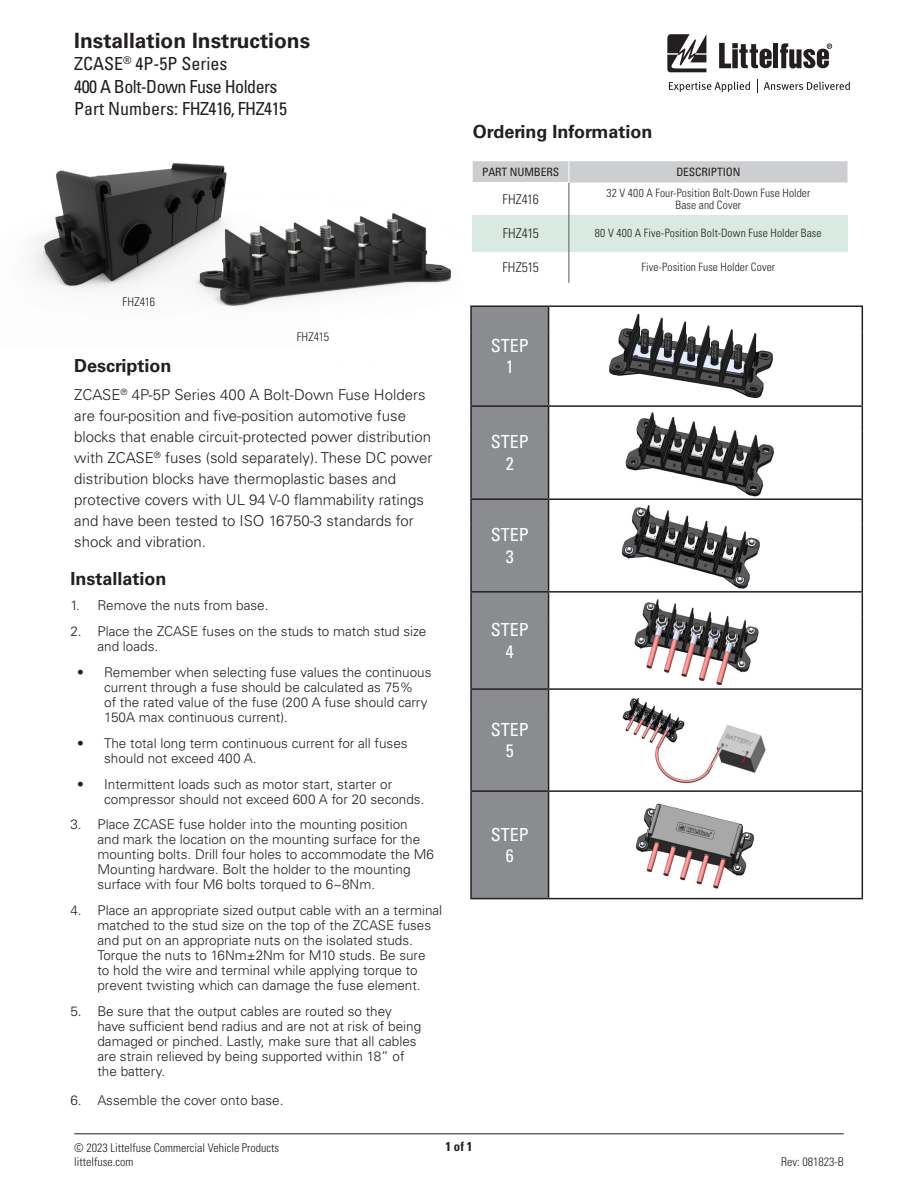
<style>
.page{position:relative;width:918px;height:1188px;background:#fff}
.page>*{position:absolute;margin:0;border:0;box-sizing:border-box;transform-origin:0 0}
.t1{font:700 21px "Univers LT Std";color:#231f20}
.t2{font:condensed 18px/22.5px "Univers LT Std";letter-spacing:-.03em;color:#231f20}
.Green_Subheads{font:700 18px "Univers LT Std";color:#231f20}
.t3{font:condensed 18px "Univers LT Std";color:#fff}
.Body_text_bullets{font:300 15px/21px "Univers LT Std";color:#231f20}
.Green_Subheads-2{font:300 13.5px/15px "Univers LT Std";color:#231f20}
.Chart_Body{font:300 condensed 13.5px "Univers LT Std";letter-spacing:-.01em;color:#231f20}
.t4{font:700 condensed 12.75px "Univers LT Std";color:#231f20}
.Chart_Body-2{font:300 condensed 12px/13.5px "Univers LT Std";color:#231f20}
.Chart_Body-3{font:300 condensed 11.55px/12.9px "Univers LT Std";letter-spacing:.01em;color:#231f20;text-align:center}
.Chart_Body-4{font:condensed 11.55px "Univers LT Std";letter-spacing:-.01em;color:#231f20}
</style>
<div class="page">
<hr style="left:74px;top:1134px;width:770px;height:1px;background:#231f20">
<svg style="left:667px;top:34px;width:39px;height:38px"></svg>
<div style="left:773px;top:43px;width:5px;height:25px;background:#231f20"></div>
<svg style="left:780px;top:43px;width:52px;height:26px"></svg>
<svg style="left:719px;top:43px;width:53px;height:25px"></svg>
<svg style="left:669px;top:82px;width:81px;height:10px"></svg>
<svg style="left:757px;top:80px;width:1px;height:13px"></svg>
<svg style="left:764px;top:82px;width:86px;height:8px"></svg>
<img style="left:33px;top:163px;width:141px;height:127px">
<div style="left:472px;top:307px;width:76px;height:591px;background:#8a8c8f"></div>
<hr style="left:470px;top:305px;width:79px;height:2px;background:#231f20">
<hr style="left:470px;top:307px;width:2px;height:24px;background:#231f20">
<hr style="left:470px;top:331px;width:2px;height:74px;background:#231f20">
<hr style="left:548px;top:331px;width:1px;height:74px;background:#231f20">
<hr style="left:862px;top:331px;width:1px;height:74px;background:#231f20">
<hr style="left:470px;top:405px;width:79px;height:2px;background:#231f20">
<hr style="left:470px;top:407px;width:2px;height:24px;background:#231f20">
<hr style="left:470px;top:431px;width:2px;height:67px;background:#231f20">
<hr style="left:548px;top:431px;width:1px;height:67px;background:#231f20">
<hr style="left:862px;top:431px;width:1px;height:67px;background:#231f20">
<hr style="left:470px;top:498px;width:79px;height:2px;background:#231f20">
<hr style="left:470px;top:500px;width:2px;height:24px;background:#231f20">
<hr style="left:470px;top:524px;width:2px;height:67px;background:#231f20">
<hr style="left:470px;top:591px;width:79px;height:2px;background:#231f20">
<hr style="left:470px;top:593px;width:2px;height:24px;background:#231f20">
<hr style="left:470px;top:617px;width:2px;height:71px;background:#231f20">
<hr style="left:548px;top:617px;width:1px;height:71px;background:#231f20">
<hr style="left:862px;top:617px;width:1px;height:71px;background:#231f20">
<hr style="left:470px;top:688px;width:79px;height:2px;background:#231f20">
<hr style="left:470px;top:690px;width:2px;height:24px;background:#231f20">
<hr style="left:470px;top:714px;width:2px;height:76px;background:#231f20">
<hr style="left:548px;top:714px;width:1px;height:76px;background:#231f20">
<hr style="left:862px;top:714px;width:1px;height:76px;background:#231f20">
<hr style="left:470px;top:790px;width:79px;height:2px;background:#231f20">
<hr style="left:470px;top:792px;width:2px;height:106px;background:#231f20">
<hr style="left:549px;top:898px;width:314px;height:1px;background:#231f20">
<hr style="left:548px;top:524px;width:1px;height:67px;background:#231f20">
<hr style="left:862px;top:524px;width:1px;height:67px;background:#231f20">
<svg style="left:548px;top:307px;width:1px;height:24px"></svg>
<hr style="left:549px;top:305px;width:314px;height:2px;background:#231f20">
<svg style="left:862px;top:307px;width:1px;height:24px"></svg>
<svg style="left:548px;top:407px;width:1px;height:24px"></svg>
<hr style="left:549px;top:405px;width:314px;height:2px;background:#231f20">
<svg style="left:862px;top:407px;width:1px;height:24px"></svg>
<svg style="left:548px;top:500px;width:1px;height:24px"></svg>
<hr style="left:549px;top:498px;width:314px;height:2px;background:#231f20">
<svg style="left:862px;top:500px;width:1px;height:24px"></svg>
<svg style="left:548px;top:593px;width:1px;height:24px"></svg>
<hr style="left:549px;top:591px;width:314px;height:2px;background:#231f20">
<svg style="left:862px;top:593px;width:1px;height:24px"></svg>
<svg style="left:548px;top:690px;width:1px;height:24px"></svg>
<hr style="left:549px;top:688px;width:314px;height:2px;background:#231f20">
<svg style="left:862px;top:690px;width:1px;height:24px"></svg>
<hr style="left:548px;top:792px;width:1px;height:106px;background:#231f20">
<hr style="left:549px;top:790px;width:314px;height:2px;background:#231f20">
<hr style="left:862px;top:792px;width:1px;height:106px;background:#231f20">
<hr style="left:470px;top:898px;width:79px;height:1px;background:#231f20">
<svg style="left:473px;top:161px;width:375px;height:122px"></svg>
<hr style="left:569px;top:183px;width:1px;height:32px;background:#57585a">
<hr style="left:569px;top:215px;width:1px;height:36px;background:#57585a">
<hr style="left:569px;top:251px;width:1px;height:32px;background:#57585a">
<img style="left:609px;top:313px;width:164px;height:85px">
<img style="left:626px;top:412px;width:148px;height:85px">
<img style="left:621px;top:505px;width:139px;height:84px">
<img style="left:634px;top:599px;width:125px;height:86px">
<img style="left:622px;top:698px;width:144px;height:86px">
<img style="left:635px;top:803px;width:120px;height:86px">
<img style="left:174px;top:163px;width:277px;height:144px">
<h1 class="t1" style="left:74px;top:28px;width:238px">Installation Instructions</h1>
<h2 class="t2" style="left:74px;top:52px;width:214px">ZCASE<sup>®</sup> 4P-5P Series<br>400 A Bolt-Down Fuse Holders<br>Part Numbers: FHZ416, FHZ415</h2>
<p class="Chart_Body-2" style="left:123px;top:295px;width:34px">FHZ416</p>
<p class="Chart_Body-2" style="left:297px;top:330px;width:34px">FHZ415</p>
<p class="Green_Subheads" style="left:74px;top:355px;width:99px">Description</p>
<p class="Body_text_bullets" style="left:74px;top:384px;width:360px">ZCASE<sup>®</sup> 4P-5P Series 400 A Bolt-Down Fuse Holders are four-position and five-position automotive fuse blocks that enable circuit-protected power distribution with ZCASE<sup>®</sup> fuses (sold separately). These DC power distribution blocks have thermoplastic bases and protective covers with UL 94 V-0 flammability ratings and have been tested to ISO 16750-3 standards for shock and vibration.</p>
<p class="Green_Subheads" style="left:70px;top:568px;width:98px">Installation</p>
<p class="Green_Subheads-2" style="left:70px;top:598px;width:200px">1. Remove the nuts from base.</p>
<p class="Green_Subheads-2" style="left:97px;top:624px;width:330px;text-indent:-27px">2. Place the ZCASE fuses on the studs to match stud size and loads.</p>
<p class="Green_Subheads-2" style="left:104px;top:665px;width:329px;text-indent:-27px">• Remember when selecting fuse values the continuous current through a fuse should be calculated as 75%<br>of the rated value of the fuse (200 A fuse should carry 150A max continuous current).</p>
<p class="Green_Subheads-2" style="left:104px;top:735px;width:305px;text-indent:-27px">• The total long term continuous current for all fuses should not exceed 400 A.</p>
<p class="Green_Subheads-2" style="left:104px;top:776px;width:322px;text-indent:-27px">• Intermittent loads such as motor start, starter or compressor should not exceed 600 A for 20 seconds.</p>
<p class="Green_Subheads-2" style="left:97px;top:817px;width:338px;text-indent:-27px">3. Place ZCASE fuse holder into the mounting position<br>and mark the location on the mounting surface for the mounting bolts. Drill four holes to accommodate the M6<br>Mounting hardware. Bolt the holder to the mounting surface with four M6 bolts torqued to 6~8Nm.</p>
<p class="Green_Subheads-2" style="left:97px;top:903px;width:346px;text-indent:-27px">4. Place an appropriate sized output cable with an a terminal matched to the stud size on the top of the ZCASE fuses and put on an appropriate nuts on the isolated studs.<br>Torque the nuts to 16Nm±2Nm for M10 studs. Be sure<br>to hold the wire and terminal while applying torque to prevent twisting which can damage the fuse element.</p>
<p class="Green_Subheads-2" style="left:97px;top:1004px;width:325px;text-indent:-27px">5. Be sure that the output cables are routed so they have sufficient bend radius and are not at risk of being damaged or pinched. Lastly, make sure that all cables are strain relieved by being supported within 18” of the battery.</p>
<p class="Green_Subheads-2" style="left:70px;top:1092px;width:215px">6. Assemble the cover onto base.</p>
<p class="Green_Subheads" style="left:473px;top:121px;width:181px">Ordering Information</p>
<p class="Chart_Body-4" style="left:482px;top:165px;width:78px">PART NUMBERS</p>
<p class="Chart_Body-4" style="left:676px;top:165px;width:66px">DESCRIPTION</p>
<p class="Chart_Body" style="left:503px;top:191px;width:38px">FHZ416</p>
<p class="Chart_Body-3" style="left:606px;top:186px;width:205px">32 V 400 A Four-Position Bolt-Down Fuse Holder<br>Base and Cover</p>
<p class="Chart_Body" style="left:503px;top:225px;width:38px">FHZ415</p>
<p class="Chart_Body-3" style="left:595px;top:227px;width:228px">80 V 400 A Five-Position Bolt-Down Fuse Holder Base</p>
<p class="Chart_Body" style="left:502px;top:259px;width:38px">FHZ515</p>
<p class="Chart_Body-3" style="left:642px;top:261px;width:135px">Five-Position Fuse Holder Cover</p>
<p class="t3" style="left:491px;top:334px;width:40px">STEP</p>
<p class="t3" style="left:506px;top:356px;width:9px">1</p>
<p class="t3" style="left:491px;top:431px;width:40px">STEP</p>
<p class="t3" style="left:506px;top:452px;width:9px">2</p>
<p class="t3" style="left:491px;top:523px;width:40px">STEP</p>
<p class="t3" style="left:506px;top:545px;width:9px">3</p>
<p class="t3" style="left:491px;top:618px;width:40px">STEP</p>
<p class="t3" style="left:506px;top:640px;width:9px">4</p>
<p class="t3" style="left:491px;top:718px;width:40px">STEP</p>
<p class="t3" style="left:506px;top:740px;width:9px">5</p>
<p class="t3" style="left:491px;top:823px;width:40px">STEP</p>
<p class="t3" style="left:506px;top:844px;width:9px">6</p>
<p class="Chart_Body-2" style="left:74px;top:1141px;width:207px">© 2023 Littelfuse Commercial Vehicle Products littelfuse.com</p>
<p class="t4" style="left:445px;top:1139px;width:29px">1 of 1</p>
<p class="Chart_Body-2" style="left:781px;top:1155px;width:64px">Rev: 081823-B</p>
</div>
